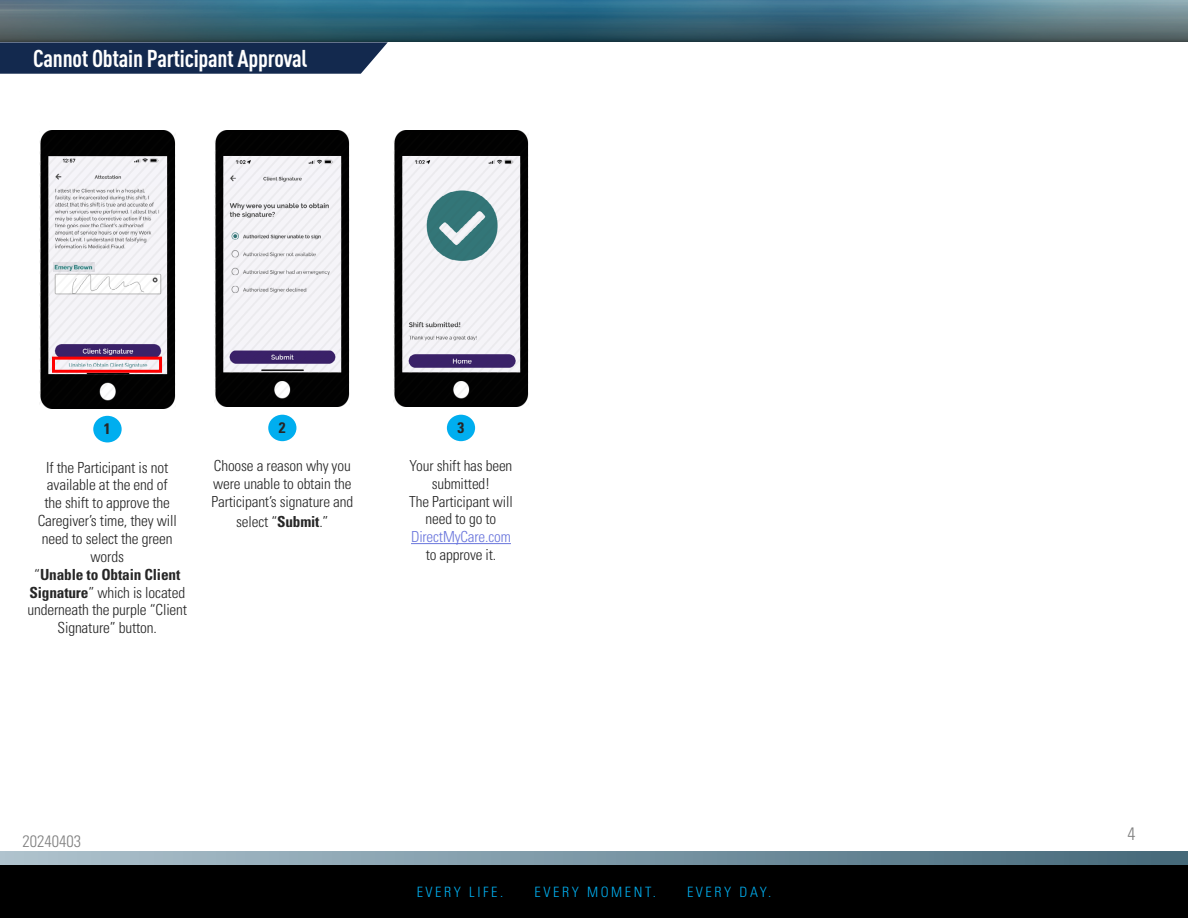
<style>
.page{position:relative;width:1188px;height:918px;background:#fff}
.page>*{position:absolute;margin:0;border:0;box-sizing:border-box;transform-origin:0 0}
.t1{font:700 24px "DIN Cond";letter-spacing:-.01em;color:#fff}
.t2{font:300 condensed 18px "Univers";color:#808080}
.t3{font:300 condensed 16.5px "Univers";color:#808080}
.t4{font:300 condensed 15.3px/17.9px "Univers";letter-spacing:-.01em;color:#262626;text-align:center}
.t5{font:700 condensed 15.3px "Univers";color:#262626}
.t6{font:300 condensed 15.15px/17.7px "Univers";letter-spacing:-.01em;color:#262626}
.t7{font:300 condensed 15.15px "Univers";letter-spacing:-.01em;color:#6975dc}
.t8{font:700 condensed 15.15px "Univers";color:#262626}
.t9{font:300 condensed 14.25px "Univers";letter-spacing:.18em;color:#00aeef}
.s1{font-weight:700}
</style>
<div class="page">
<svg style="left:0;top:0;width:1188px;height:42px;background:#3c6778"></svg>
<div style="left:0;top:864px;width:1188px;height:54px;background:#000"></div>
<svg style="left:0;top:851px;width:1188px;height:13px;background:#7b96a5"></svg>
<svg style="left:0;top:42px;width:388px;height:32px;background:#1f3457"></svg>
<img style="left:214px;top:131px;width:136px;height:276px">
<img style="left:393px;top:131px;width:136px;height:276px">
<div style="left:268px;top:415px;width:28px;height:26px;background:#00aeef;border-radius:50%"></div>
<div style="left:447px;top:415px;width:28px;height:26px;background:#00aeef;border-radius:50%"></div>
<hr style="left:411px;top:543px;width:100px;height:1px;background:#6975dc">
<div style="left:93px;top:416px;width:29px;height:26px;background:#00aeef;border-radius:50%"></div>
<img style="left:39px;top:131px;width:136px;height:278px">
<div style="left:52px;top:357px;width:110px;height:16px;border:3px solid #f00"></div>
<img style="left:54px;top:262px;width:41px;height:10px">
<p class="t1" style="left:33px;top:43px;width:276px">Cannot Obtain Participant Approval</p>
<p class="t5" style="left:104px;top:420px;width:8px">1</p>
<p class="t4" style="left:38px;top:458px;width:141px">If the Participant is not available at the end of the shift to approve the<br>Caregiver’s time, they will need to select the green words</p>
<p class="t4" style="left:27px;top:565px;width:161px">“<span class="s1">Unable to Obtain Client<br>Signature</span>” which is located underneath the purple “Client<br>Signature” button.</p>
<p class="t8" style="left:279px;top:418px;width:8px">2</p>
<p class="t6" style="left:212px;top:457px;width:143px">Choose a reason why you were unable to obtain the<br>Participant’s signature and</p>
<p class="t6" style="left:236px;top:513px;width:94px">select “<span class="s1">Submit</span>.”</p>
<p class="t8" style="left:458px;top:418px;width:8px">3</p>
<p class="t6" style="left:410px;top:457px;width:104px;text-align:center">Your shift has been submitted!</p>
<p class="t6" style="left:409px;top:492px;width:105px">The Participant will</p>
<p class="t6" style="left:426px;top:510px;width:72px">need to go to</p>
<p class="t7" style="left:411px;top:528px;width:101px">DirectMyCare.com</p>
<p class="t6" style="left:426px;top:546px;width:72px">to approve it.</p>
<p class="t3" style="left:22px;top:831px;width:60px">20240403</p>
<p class="t9" style="left:417px;top:884px;width:88px">EVERY LIFE.</p>
<p class="t9" style="left:535px;top:884px;width:123px">EVERY MOMENT.</p>
<p class="t9" style="left:687px;top:884px;width:86px">EVERY DAY.</p>
<p class="t2" style="left:1128px;top:823px;width:9px">4</p>
</div>
